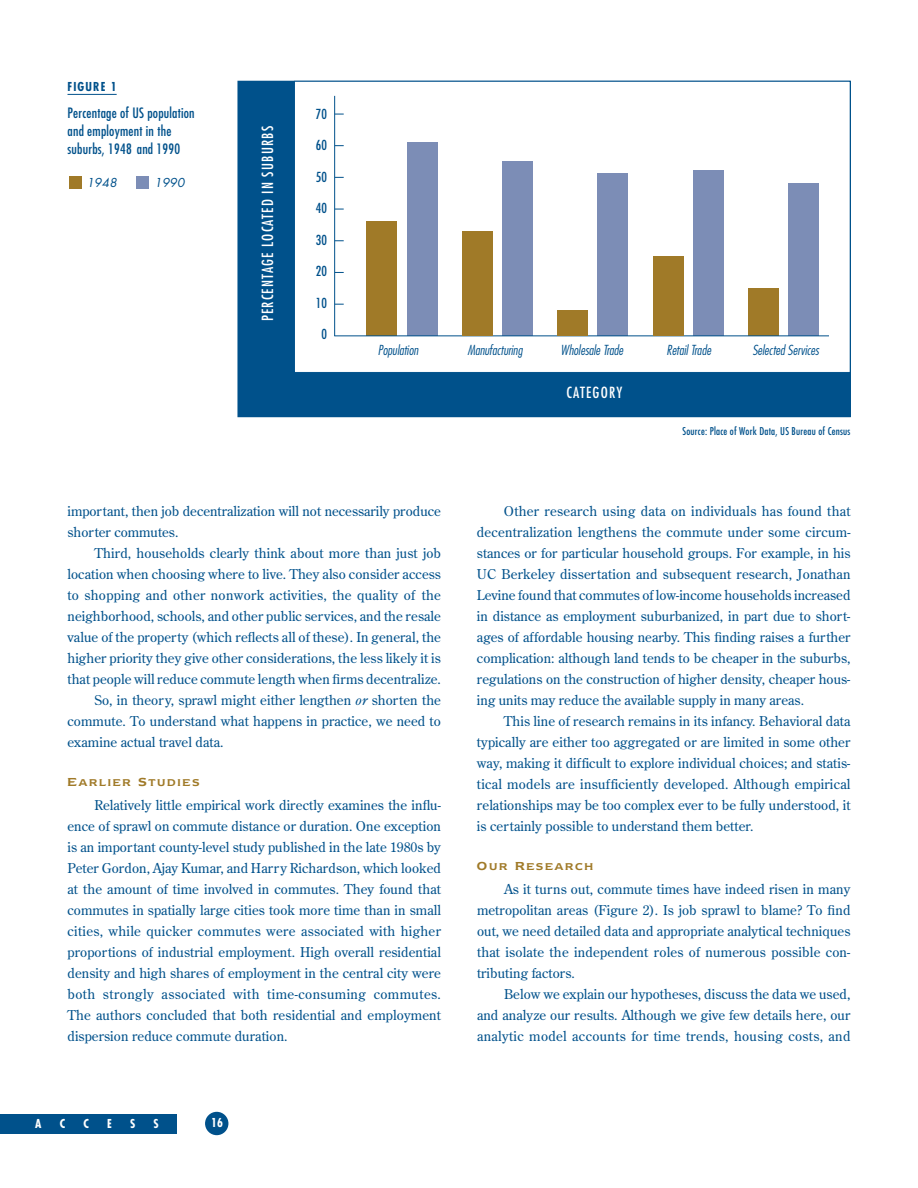
<style>
.page{position:relative;width:918px;height:1188px;background:#fff}
.page>*{position:absolute;margin:0;border:0;box-sizing:border-box;transform-origin:0 0}
.t1{font:condensed 15px "Futura";letter-spacing:.08em;color:#fff}
.t2{font:condensed 13.95px/18px "Futura";letter-spacing:.015em;color:#00518b}
.t3{font:13.5px/21px "Century Old Style";letter-spacing:.005em;color:#00518b;text-align:justify}
.t4{font:italic 300 condensed 13.5px "Futura";color:#00518b}
.t5{font:condensed 13.5px "Futura";color:#00518b}
.t6{font:700 condensed 12px "Futura";color:#fff}
.t7{font:italic 12px "Futura";letter-spacing:.01em;color:#00518b}
.t8{font:700 condensed 12px "Futura";letter-spacing:.1em;color:#00518b}
.t9{font:600 11.55px "Newtext IT Cby BT";letter-spacing:.15em;color:#a07a28}
.t10{font:condensed 10.5px "Futura";letter-spacing:.02em;color:#00518b}
.s1{font-style:italic}
.s2{font-size:13.5px}
</style>
<div class="page">
<div style="left:205px;top:1112px;width:23px;height:23px;background:#00518b;border-radius:50%"></div>
<div style="left:0;top:1114px;width:177px;height:20px;background:#00518b"></div>
<div style="left:238px;top:81px;width:612px;height:336px;background:#00518b"></div>
<div style="left:294px;top:81px;width:556px;height:291px;background:#fff"></div>
<div style="left:294px;top:81px;width:556px;height:292px;border:1px solid #00518b"></div>
<div style="left:367px;top:221px;width:30px;height:115px;background:#a07a28"></div>
<div style="left:748px;top:288px;width:31px;height:48px;background:#a07a28"></div>
<div style="left:407px;top:142px;width:30px;height:194px;background:#7c8db6"></div>
<div style="left:502px;top:161px;width:31px;height:175px;background:#7c8db6"></div>
<div style="left:598px;top:174px;width:30px;height:162px;background:#7c8db6"></div>
<div style="left:693px;top:170px;width:30px;height:166px;background:#7c8db6"></div>
<div style="left:788px;top:183px;width:31px;height:153px;background:#7c8db6"></div>
<hr style="left:68px;top:94px;width:49px;height:1px;background:#00518b">
<hr style="left:334px;top:96px;width:1px;height:240px;background:#00518b">
<hr style="left:334px;top:336px;width:495px;height:1px;background:#00518b">
<div style="left:69px;top:176px;width:12px;height:12px;background:#a07a28"></div>
<div style="left:137px;top:176px;width:12px;height:12px;background:#7c8db6"></div>
<div style="left:462px;top:231px;width:31px;height:105px;background:#a07a28"></div>
<div style="left:557px;top:310px;width:31px;height:26px;background:#a07a28"></div>
<div style="left:653px;top:256px;width:30px;height:80px;background:#a07a28"></div>
<p class="t8" style="left:68px;top:81px;width:51px">FIGURE 1</p>
<p class="t2" style="left:68px;top:105px;width:129px">Percentage of US population and employment in the suburbs, 1948 and 1990</p>
<p class="t7" style="left:87px;top:177px;width:32px">1948</p>
<p class="t7" style="left:154px;top:177px;width:32px">1990</p>
<p class="t1" style="left:261px;top:321px;width:197px;rotate:-90deg">PERCENTAGE LOCATED IN SUBURBS</p>
<p class="t5" style="left:316px;top:107px;width:13px">70</p>
<p class="t5" style="left:316px;top:139px;width:13px">60</p>
<p class="t5" style="left:316px;top:170px;width:13px">50</p>
<p class="t5" style="left:316px;top:202px;width:13px">40</p>
<p class="t5" style="left:316px;top:233px;width:13px">30</p>
<p class="t5" style="left:316px;top:265px;width:13px">20</p>
<p class="t5" style="left:316px;top:296px;width:13px">10</p>
<p class="t5" style="left:322px;top:328px;width:7px">0</p>
<p class="t4" style="left:378px;top:344px;width:42px">Population</p>
<p class="t4" style="left:468px;top:344px;width:57px">Manufacturing</p>
<p class="t4" style="left:561px;top:344px;width:64px">Wholesale Trade</p>
<p class="t4" style="left:667px;top:344px;width:46px">Retail Trade</p>
<p class="t4" style="left:752px;top:344px;width:68px">Selected Services</p>
<p class="t1" style="left:566px;top:385px;width:57px">CATEGORY</p>
<p class="t10" style="left:683px;top:426px;width:169px">Source: Place of Work Data, US Bureau of Census</p>
<p class="t3" style="left:68px;top:502px;width:375px">important, then job decentralization will not necessarily produce shorter commutes.</p>
<p class="t3" style="left:94px;top:544px;width:348px">Third, households clearly think about more than just job</p>
<p class="t3" style="left:68px;top:565px;width:375px">location when choosing where to live. They also consider access</p>
<p class="t3" style="left:68px;top:586px;width:375px">to shopping and other nonwork activities, the quality of the</p>
<p class="t3" style="left:68px;top:607px;width:375px">neighborhood, schools, and other public services, and the resale</p>
<p class="t3" style="left:68px;top:628px;width:375px">value of the property (which reflects all of these). In general, the</p>
<p class="t3" style="left:68px;top:649px;width:375px">higher priority they give other considerations, the less likely it is</p>
<p class="t3" style="left:68px;top:670px;width:375px">that people will reduce commute length when firms decentralize.</p>
<p class="t3" style="left:94px;top:691px;width:348px">So, in theory, sprawl might either lengthen <span class="s1">or</span> shorten the</p>
<p class="t3" style="left:68px;top:712px;width:375px">commute. To understand what happens in practice, we need to</p>
<p class="t3" style="left:68px;top:733px;width:158px">examine actual travel data.</p>
<p class="t9" style="left:68px;top:775px;width:133px"><span class="s2">E</span>ARLIER <span class="s2">S</span>TUDIES</p>
<p class="t3" style="left:68px;top:796px;width:375px;text-indent:27px">Relatively little empirical work directly examines the influ&shy;ence of sprawl on commute distance or duration. One exception is an important county-level study published in the late 1980s by Peter Gordon, Ajay Kumar, and Harry Richardson, which looked at the amount of time involved in commutes. They found that commutes in spatially large cities took more time than in small cities, while quicker commutes were associated with higher proportions of industrial employment. High overall residential density and high shares of employment in the central city were both strongly associated with time-consuming commutes.<br>The authors concluded that both residential and employment dispersion reduce commute duration.</p>
<p class="t6" style="left:35px;top:1119px;width:8px">A</p>
<p class="t6" style="left:60px;top:1119px;width:7px">C</p>
<p class="t6" style="left:83px;top:1119px;width:7px">C</p>
<p class="t6" style="left:107px;top:1119px;width:6px">E</p>
<p class="t6" style="left:130px;top:1119px;width:7px">S</p>
<p class="t6" style="left:154px;top:1119px;width:7px">S</p>
<p class="t6" style="left:211px;top:1118px;width:13px">16</p>
<p class="t3" style="left:477px;top:502px;width:375px;text-indent:27px">Other research using data on individuals has found that decentralization lengthens the commute under some circum&shy;stances or for particular household groups. For example, in his UC Berkeley dissertation and subsequent research, Jonathan Levine found that commutes of low-income households increased in distance as employment suburbanized, in part due to short&shy;ages of affordable housing nearby. This finding raises a further complication: although land tends to be cheaper in the suburbs, regulations on the construction of higher density, cheaper hous&shy;ing units may reduce the available supply in many areas.</p>
<p class="t3" style="left:477px;top:712px;width:375px;text-indent:27px">This line of research remains in its infancy. Behavioral data typically are either too aggregated or are limited in some other way, making it difficult to explore individual choices; and statis&shy;tical models are insufficiently developed. Although empirical relationships may be too complex ever to be fully understood, it is certainly possible to understand them better.</p>
<p class="t9" style="left:477px;top:859px;width:118px"><span class="s2">O</span>UR <span class="s2">R</span>ESEARCH</p>
<p class="t3" style="left:477px;top:880px;width:375px;text-indent:27px">As it turns out, commute times have indeed risen in many metropolitan areas (Figure 2). Is job sprawl to blame? To find out, we need detailed data and appropriate analytical techniques that isolate the independent roles of numerous possible con&shy;tributing factors.</p>
<p class="t3" style="left:477px;top:985px;width:375px;text-indent:27px">Below we explain our hypotheses, discuss the data we used, and analyze our results. Although we give few details here, our analytic model accounts for time trends, housing costs, and</p>
</div>
